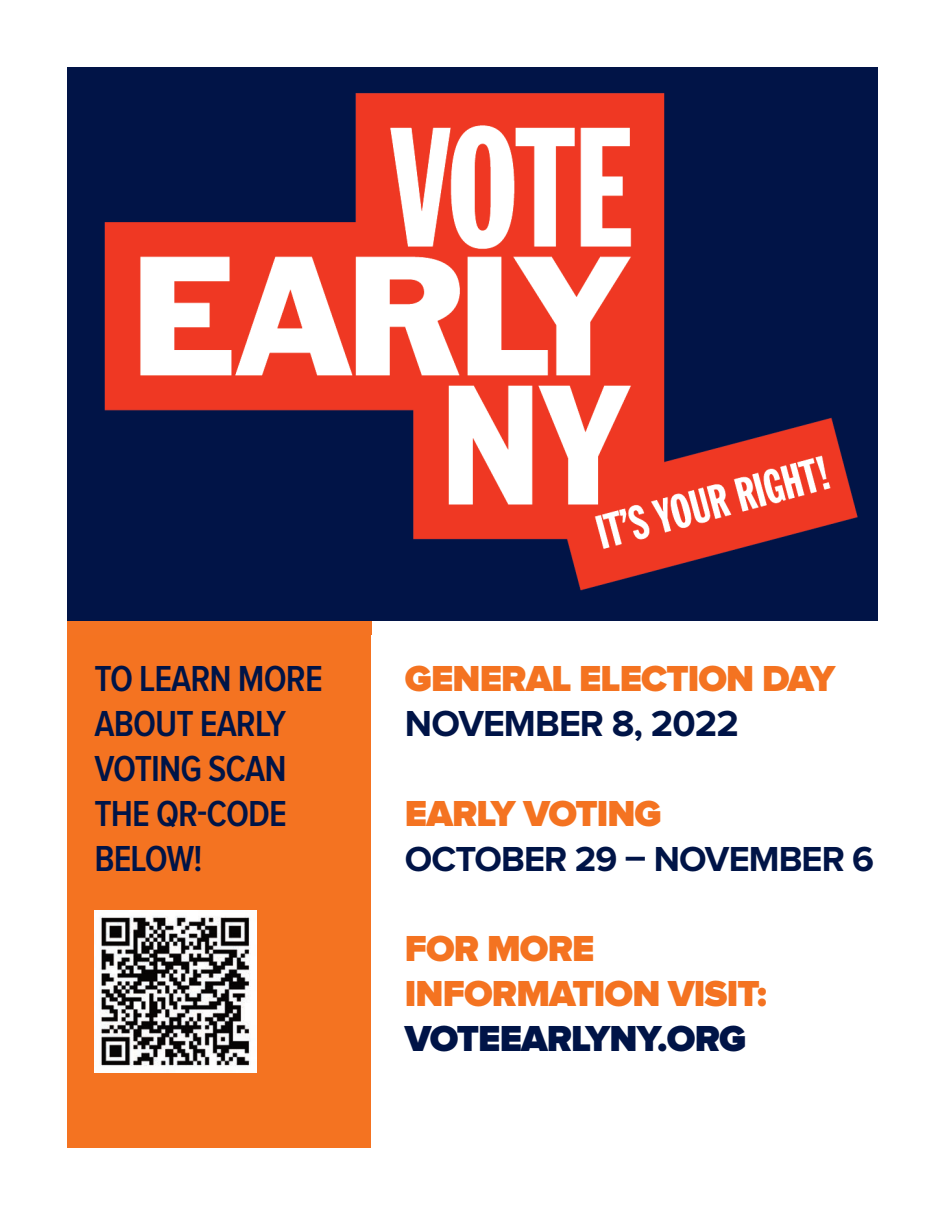
<style>
.page{position:relative;width:945px;height:1215px;background:#fff}
.page>*{position:absolute;margin:0;border:0;box-sizing:border-box;transform-origin:0 0}
.t1{font:900 37.5px/45px "Proxima Nova";letter-spacing:-.025em;color:#f47321}
.t2{font:600 37.5px/45px "Proxima Nova Cond";letter-spacing:-.025em;color:#001447}
.t3{font:900 37.5px "Proxima Nova";letter-spacing:-.025em;color:#001447}
.t4{font:700 37.5px "Proxima Nova";letter-spacing:-.025em;color:#001447}
.t5{font:700 36px "Proxima Nova";letter-spacing:-.025em;color:#001447}
</style>
<div class="page">
<img style="left:68px;top:68px;width:810px;height:553px">
<div style="left:68px;top:621px;width:303px;height:526px;background:#f47321"></div>
<img style="left:94px;top:910px;width:162px;height:162px">
<p class="t2" style="left:94px;top:660px;width:230px">TO LEARN MORE<br>ABOUT EARLY<br>VOTING SCAN<br>THE QR-CODE<br>BELOW!</p>
<p class="t1" style="left:405px;top:660px;width:432px">GENERAL ELECTION DAY</p>
<p class="t4" style="left:405px;top:711px;width:335px">NOVEMBER 8, 2022</p>
<p class="t1" style="left:405px;top:795px;width:258px">EARLY VOTING</p>
<p class="t5" style="left:405px;top:847px;width:471px">OCTOBER 29 – NOVEMBER 6</p>
<p class="t1" style="left:405px;top:930px;width:363px">FOR MORE<br>INFORMATION VISIT:</p>
<p class="t3" style="left:405px;top:1026px;width:343px">VOTEEARLYNY.ORG</p>
</div>
